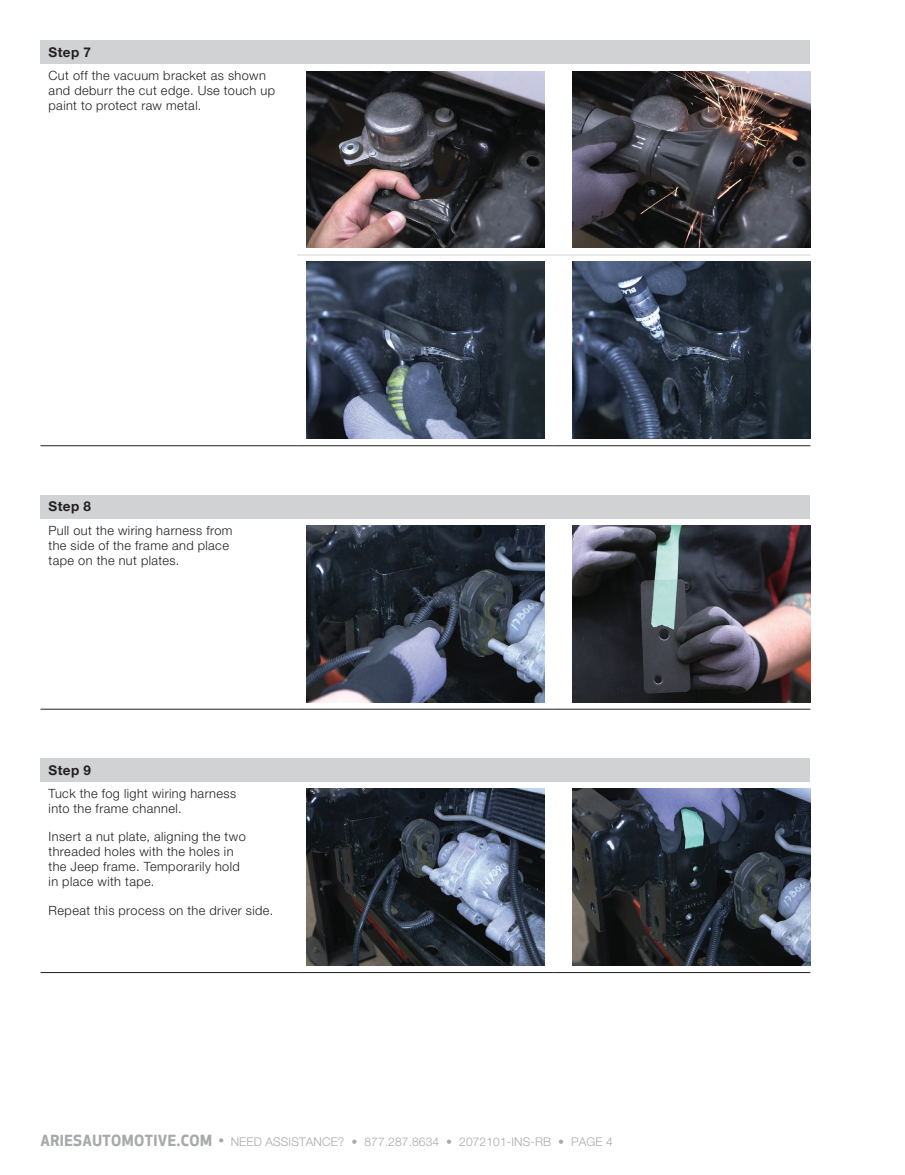
<style>
.page{position:relative;width:905px;height:1175px;background:#fff}
.page>*{position:absolute;margin:0;border:0;box-sizing:border-box;transform-origin:0 0}
.t1{font:700 13.5px "Helvetica Neue LT Std";letter-spacing:.03em;color:#231f20}
.t2{font:300 12.75px/15px "Helvetica Neue LT Std";letter-spacing:.035em;color:#231f20}
.t3{font:300 12px "Helvetica Neue LT Std";letter-spacing:.01em;color:#a8a9ad}
.s1{font-family:"Apex New";font-weight:700;font-size:15px}
.s2{font-family:"Apex New";font-weight:500;font-size:15px}
</style>
<div class="page">
<div style="left:40px;top:758px;width:770px;height:23px;background:#d1d2d4"></div>
<hr style="left:40px;top:972px;width:257px;height:1px;background:#231f20">
<hr style="left:297px;top:972px;width:257px;height:1px;background:#231f20">
<hr style="left:554px;top:972px;width:256px;height:1px;background:#231f20">
<img style="left:306px;top:788px;width:239px;height:177px">
<img style="left:572px;top:788px;width:238px;height:177px">
<div style="left:40px;top:495px;width:770px;height:23px;background:#d1d2d4"></div>
<hr style="left:40px;top:709px;width:257px;height:1px;background:#231f20">
<hr style="left:297px;top:709px;width:257px;height:1px;background:#231f20">
<hr style="left:554px;top:709px;width:256px;height:1px;background:#231f20">
<img style="left:306px;top:525px;width:239px;height:177px">
<img style="left:572px;top:525px;width:238px;height:177px">
<div style="left:40px;top:40px;width:770px;height:24px;background:#d1d2d4"></div>
<hr style="left:297px;top:254px;width:257px;height:1px;background:#d1d2d4">
<hr style="left:554px;top:254px;width:256px;height:1px;background:#d1d2d4">
<hr style="left:40px;top:445px;width:257px;height:1px;background:#231f20">
<hr style="left:297px;top:445px;width:257px;height:1px;background:#231f20">
<hr style="left:554px;top:445px;width:256px;height:1px;background:#231f20">
<img style="left:306px;top:71px;width:239px;height:177px">
<img style="left:572px;top:71px;width:238px;height:177px">
<img style="left:306px;top:262px;width:239px;height:177px">
<img style="left:572px;top:262px;width:238px;height:177px">
<p class="t1" style="left:49px;top:44px;width:44px">Step 7</p>
<p class="t2" style="left:49px;top:68px;width:228px">Cut off the vacuum bracket as shown and deburr the cut edge. Use touch up paint to protect raw metal.</p>
<p class="t1" style="left:49px;top:498px;width:44px">Step 8</p>
<p class="t2" style="left:49px;top:522px;width:185px">Pull out the wiring harness from the side of the frame and place tape on the nut plates.</p>
<p class="t1" style="left:49px;top:761px;width:44px">Step 9</p>
<p class="t2" style="left:49px;top:785px;width:189px">Tuck the fog light wiring harness into the frame channel.</p>
<p class="t2" style="left:49px;top:829px;width:199px">Insert a nut plate, aligning the two threaded holes with the holes in the Jeep frame. Temporarily hold in place with tape.</p>
<p class="t2" style="left:49px;top:902px;width:226px">Repeat this process on the driver side.</p>
<p class="t3" style="left:40px;top:1134px;width:574px"><span class="s1">ARIESAUTOMOTIVE.COM</span> <span class="s2">•</span> NEED ASSISTANCE? • 877.287.8634 • 2072101-INS-RB • PAGE 4</p>
</div>
